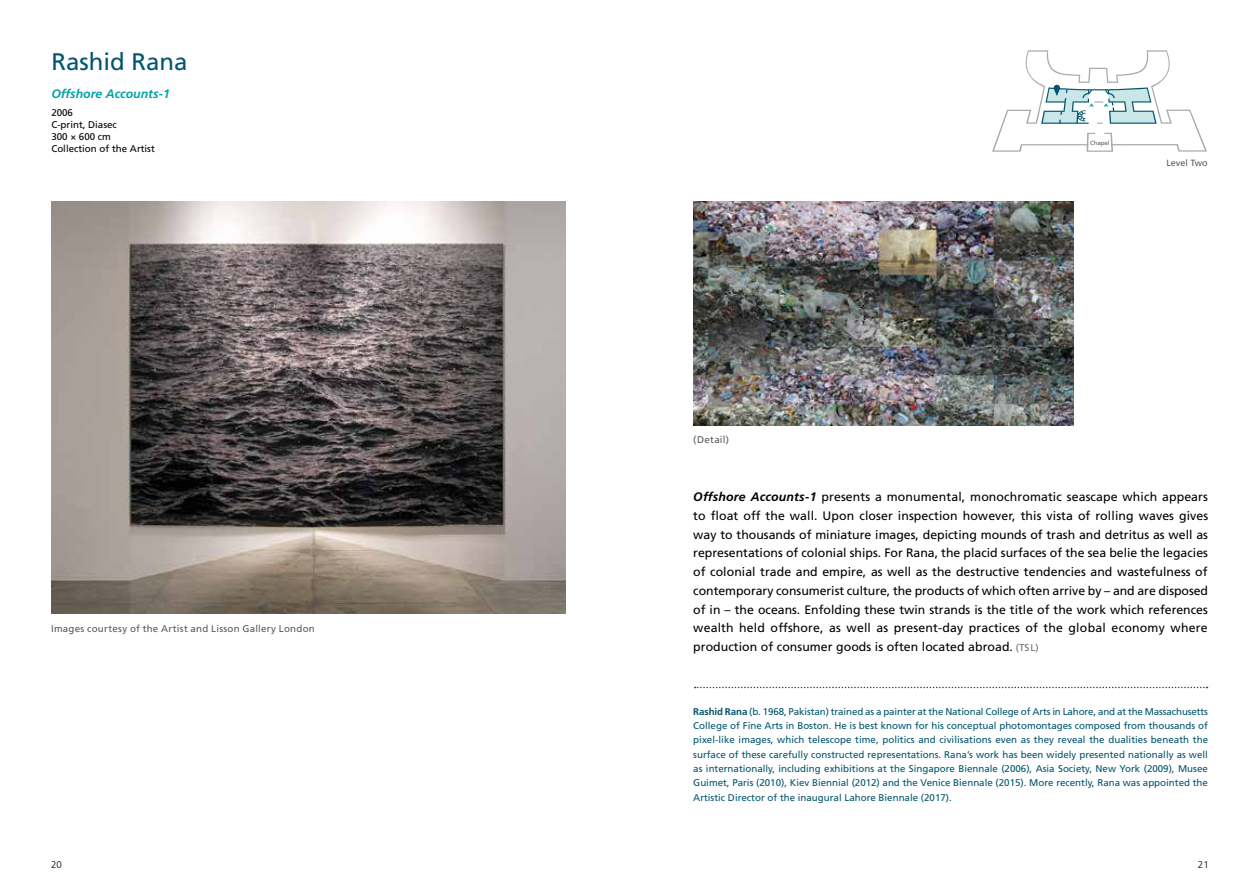
<style>
.page{position:relative;width:1259px;height:893px;background:#fff}
.page>*{position:absolute;margin:0;border:0;box-sizing:border-box;transform-origin:0 0}
.t1{font:24px "Frutiger";color:#02556e}
.t2{font:12.3px/18.8px "Frutiger";letter-spacing:.005em;color:#000;text-align:justify}
.t3{font:italic 700 12.3px "Frutiger";color:#00a3a8}
.t4{font:9.75px/14.2px "Frutiger";color:#02556e;text-align:justify}
.t5{font:9.75px "Frutiger";letter-spacing:.025em;color:#58595b}
.t6{font:9.75px/12px "Frutiger";color:#000}
.t7{font:300 9.75px "Frutiger";color:#000}
.t8{font:9px "Frutiger";color:#58595b}
.t9{font:6px "Frutiger";color:#58595b}
.s1{font-weight:700;font-style:italic}
.s2{font-size:9.75px;color:#6d6e71}
.s3{font-weight:700}
</style>
<div class="page">
<svg style="left:992px;top:50px;width:215px;height:102px"></svg>
<img style="left:51px;top:202px;width:515px;height:412px">
<img style="left:693px;top:202px;width:381px;height:224px">
<svg style="left:694px;top:687px;width:513px;height:1px"></svg>
<h1 class="t1" style="left:51px;top:47px;width:138px">Rashid Rana</h1>
<p class="t3" style="left:51px;top:86px;width:120px">Offshore Accounts-1</p>
<p class="t6" style="left:51px;top:106px;width:105px">2006<br>C-print, Diasec<br>300 × 600 cm<br>Collection of the Artist</p>
<p class="t5" style="left:51px;top:623px;width:265px">Images courtesy of the Artist and Lisson Gallery London</p>
<p class="t5" style="left:693px;top:434px;width:37px">(Detail)</p>
<p class="t9" style="left:1090px;top:139px;width:21px">Chapel</p>
<p class="t8" style="left:1166px;top:158px;width:43px">Level Two</p>
<p class="t2" style="left:693px;top:487px;width:516px"><span class="s1">Offshore Accounts-1</span> presents a monumental, monochromatic seascape which appears to float off the wall. Upon closer inspection however, this vista of rolling waves gives way to thousands of miniature images, depicting mounds of trash and detritus as well as representations of colonial ships. For Rana, the placid surfaces of the sea belie the legacies of colonial trade and empire, as well as the destructive tendencies and wastefulness of contemporary consumerist culture, the products of which often arrive by – and are disposed of in – the oceans. Enfolding these twin strands is the title of the work which references wealth held offshore, as well as present-day practices of the global economy where production of consumer goods is often located abroad. <span class="s2">(TSL)</span></p>
<p class="t4" style="left:693px;top:704px;width:516px"><span class="s3">Rashid Rana</span> (b. 1968, Pakistan) trained as a painter at the National College of Arts in Lahore, and at the Massachusetts College of Fine Arts in Boston. He is best known for his conceptual photomontages composed from thousands of pixel-like images, which telescope time, politics and civilisations even as they reveal the dualities beneath the surface of these carefully constructed representations. Rana’s work has been widely presented nationally as well as internationally, including exhibitions at the Singapore Biennale (2006), Asia Society, New York (2009), Musee Guimet, Paris (2010), Kiev Biennial (2012) and the Venice Biennale (2015). More recently, Rana was appointed the Artistic Director of the inaugural Lahore Biennale (2017).</p>
<p class="t7" style="left:51px;top:859px;width:12px">20</p>
<p class="t7" style="left:1198px;top:859px;width:12px">21</p>
</div>
